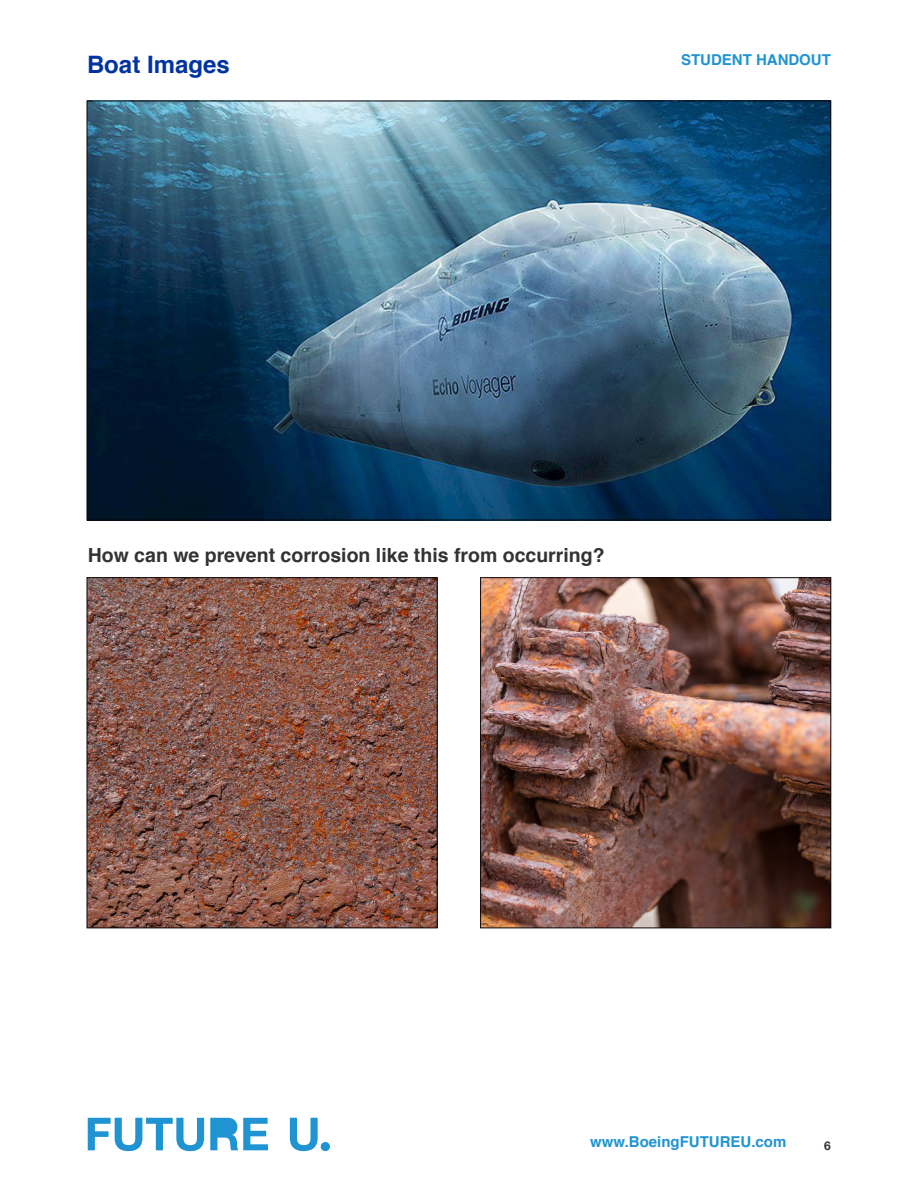
<style>
.page{position:relative;width:918px;height:1188px;background:#fff}
.page>*{position:absolute;margin:0;border:0;box-sizing:border-box;transform-origin:0 0}
.Subhead_1{font:700 24px "Helvetica";color:#0033a1}
.Subhead_2{font:700 19.5px "Helvetica";color:#343333}
.t1{font:700 15px "Helvetica";color:#2094d2}
.t2{font:700 12px "Helvetica Neue";color:#343333}
</style>
<div class="page">
<svg style="left:88px;top:1118px;width:180px;height:33px"></svg>
<svg style="left:290px;top:1118px;width:28px;height:33px"></svg>
<div style="left:321px;top:1142px;width:9px;height:9px;background:#2094d2;border-radius:50%"></div>
<img style="left:89px;top:103px;width:740px;height:415px">
<img style="left:89px;top:580px;width:346px;height:346px">
<div style="left:87px;top:578px;width:350px;height:350px;border:1px solid #0a0507"></div>
<img style="left:482px;top:580px;width:347px;height:346px">
<div style="left:480px;top:578px;width:351px;height:350px;border:1px solid #0a0507"></div>
<p class="Subhead_1" style="left:87px;top:45px;width:144px">Boat Images</p>
<p class="t1" style="left:681px;top:48px;width:151px">STUDENT HANDOUT</p>
<p class="Subhead_2" style="left:88px;top:539px;width:518px">How can we prevent corrosion like this from occurring?</p>
<p class="t1" style="left:590px;top:1130px;width:198px">www.BoeingFUTUREU.com</p>
<p class="t2" style="left:824px;top:1137px;width:8px">6</p>
</div>
